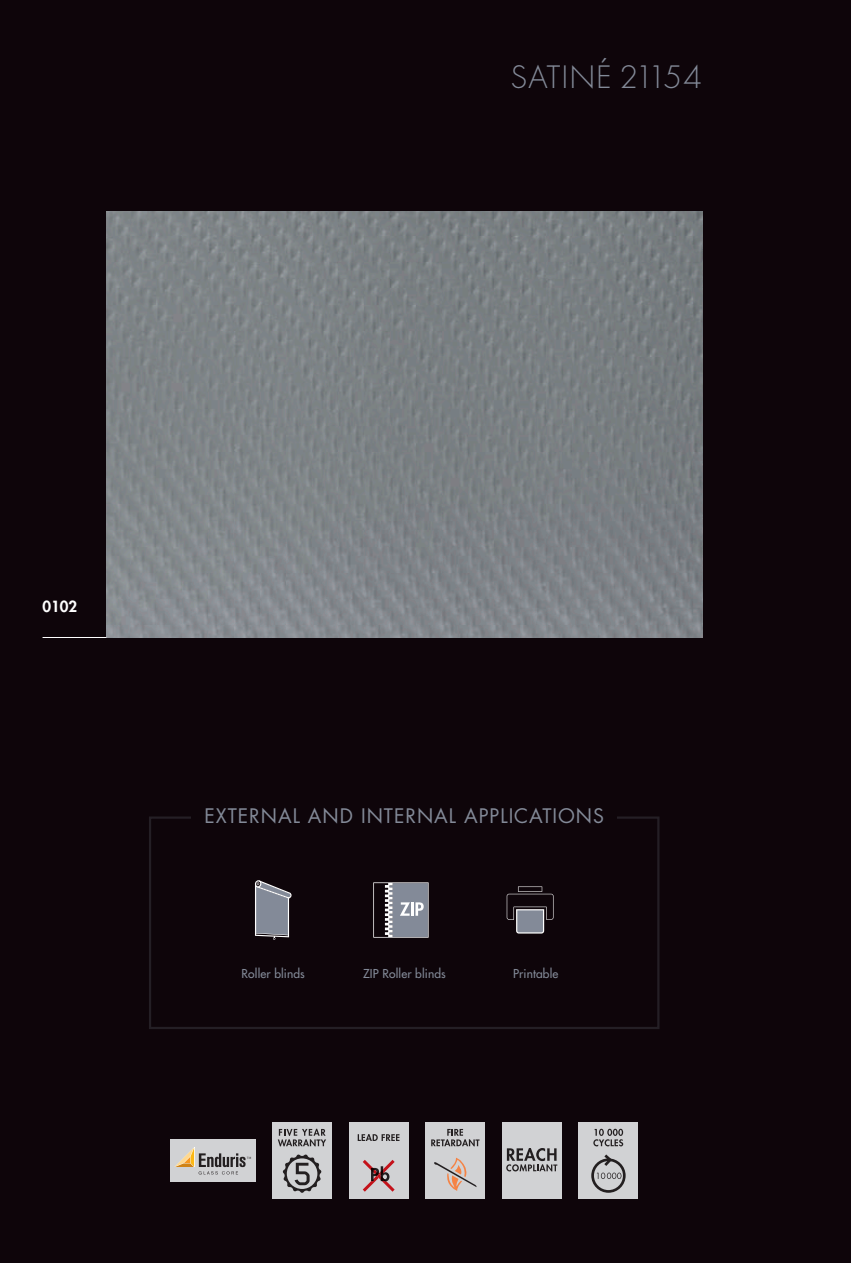
<style>
.page{position:relative;width:851px;height:1263px;background:#fff}
.page>*{position:absolute;margin:0;border:0;box-sizing:border-box;transform-origin:0 0}
.t1{font:300 30px "Futura";letter-spacing:.05em;color:#838a98}
.t2{font:19.5px "Futura";letter-spacing:.05em;color:#838a98}
.t3{font:800 15px "Futura";color:#fff}
.t4{font:12px "Futura";letter-spacing:.01em;color:#838a98}
</style>
<div class="page">
<div style="left:0;top:0;width:850px;height:1263px;background:#0e050a"></div>
<svg style="left:149px;top:816px;width:511px;height:213px"></svg>
<svg style="left:255px;top:880px;width:36px;height:60px"></svg>
<svg style="left:373px;top:882px;width:55px;height:56px"></svg>
<svg style="left:506px;top:886px;width:47px;height:47px"></svg>
<img style="left:106px;top:212px;width:596px;height:425px">
<hr style="left:43px;top:637px;width:63px;height:1px;background:#fff">
<div style="left:191px;top:808px;width:426px;height:25px;background:#0e050a"></div>
<div style="left:502px;top:1123px;width:59px;height:76px;background:#d1d2d4"></div>
<svg style="left:506px;top:1148px;width:51px;height:23px"></svg>
<div style="left:272px;top:1123px;width:60px;height:76px;background:#d1d2d4"></div>
<svg style="left:282px;top:1154px;width:39px;height:39px"></svg>
<svg style="left:278px;top:1129px;width:48px;height:17px"></svg>
<div style="left:349px;top:1123px;width:59px;height:76px;background:#d1d2d4"></div>
<svg style="left:362px;top:1160px;width:32px;height:32px"></svg>
<svg style="left:357px;top:1134px;width:42px;height:7px"></svg>
<div style="left:578px;top:1123px;width:60px;height:76px;background:#d1d2d4"></div>
<svg style="left:591px;top:1154px;width:34px;height:39px"></svg>
<svg style="left:593px;top:1129px;width:30px;height:17px"></svg>
<div style="left:425px;top:1123px;width:60px;height:76px;background:#d1d2d4"></div>
<svg style="left:434px;top:1158px;width:43px;height:33px"></svg>
<svg style="left:431px;top:1129px;width:48px;height:17px"></svg>
<div style="left:170px;top:1140px;width:85px;height:42px;background:#d1d2d4"></div>
<svg style="left:175px;top:1147px;width:76px;height:27px"></svg>
<p class="t1" style="left:510px;top:58px;width:193px">SATINÉ 21154</p>
<p class="t3" style="left:43px;top:596px;width:36px">0102</p>
<p class="t2" style="left:204px;top:803px;width:401px">EXTERNAL AND INTERNAL APPLICATIONS</p>
<p class="t4" style="left:241px;top:966px;width:65px">Roller blinds</p>
<p class="t4" style="left:363px;top:966px;width:84px">ZIP Roller blinds</p>
<p class="t4" style="left:513px;top:966px;width:47px">Printable</p>
</div>
